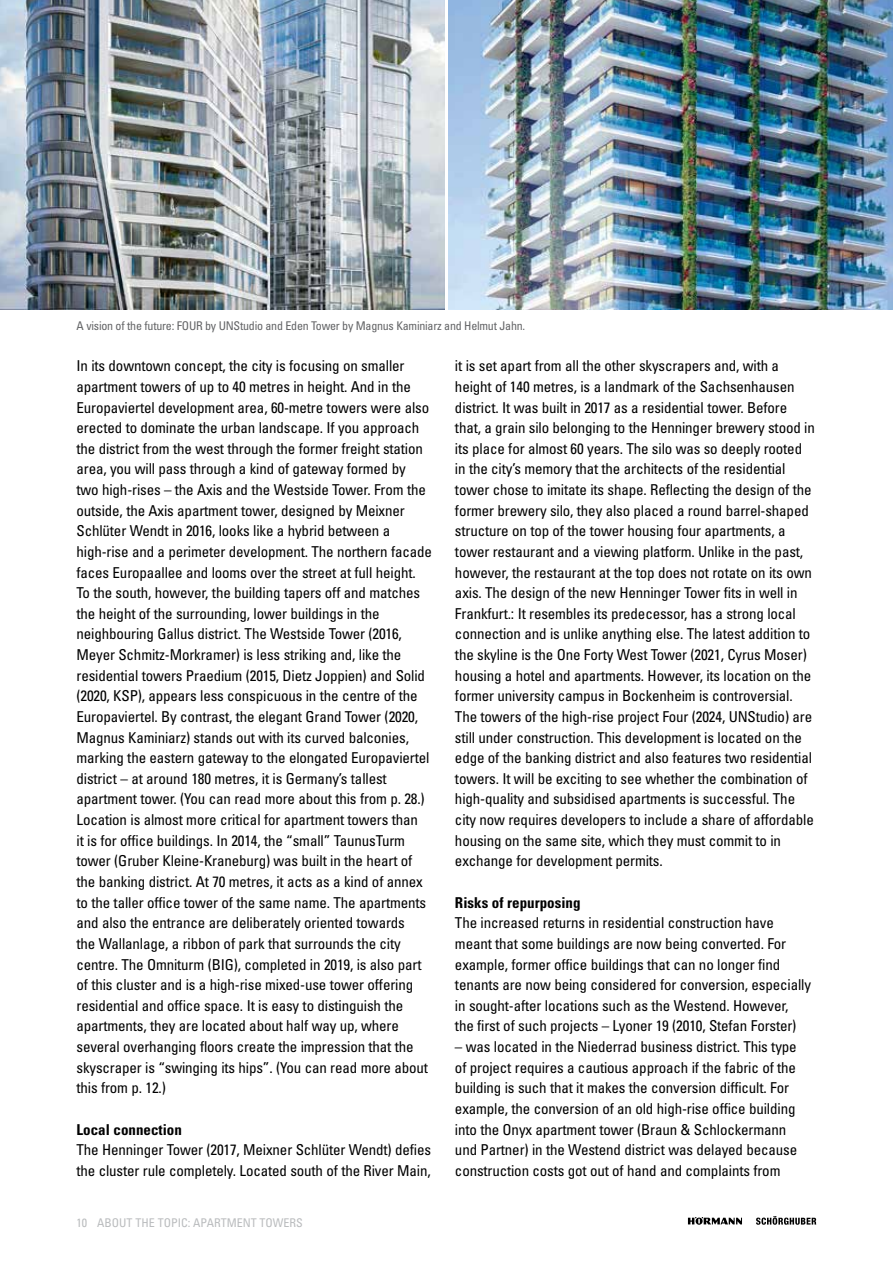
<style>
.page{position:relative;width:893px;height:1263px;background:#fff}
.page>*{position:absolute;margin:0;border:0;box-sizing:border-box;transform-origin:0 0}
.t1{font:condensed 15px/20.7px "Univers";letter-spacing:-.01em;color:#000}
.t2{font:700 condensed 15px "Univers";color:#000}
.t3{font:condensed 12px "Univers";letter-spacing:-.02em;color:#636466}
.t4{font:condensed 12px "Univers";color:#babcbe}
</style>
<div class="page">
<svg style="left:688px;top:1217px;width:54px;height:8px"></svg>
<svg style="left:756px;top:1216px;width:60px;height:9px"></svg>
<img style="left:449px;top:0;width:444px;height:309px">
<img style="left:0;top:0;width:444px;height:309px">
<p class="t3" style="left:77px;top:318px;width:450px">A vision of the future: FOUR by UNStudio and Eden Tower by Magnus Kaminiarz and Helmut Jahn.</p>
<p class="t1" style="left:77px;top:355px;width:357px">In its downtown concept, the city is focusing on smaller apartment towers of up to 40 metres in height. And in the Europaviertel development area, 60-metre towers were also erected to dominate the urban landscape. If you approach the district from the west through the former freight station area, you will pass through a kind of gateway formed by<br>two high-rises – the Axis and the Westside Tower. From the outside, the Axis apartment tower, designed by Meixner Schlüter Wendt in 2016, looks like a hybrid between a high-rise and a perimeter development. The northern facade faces Europaallee and looms over the street at full height.<br>To the south, however, the building tapers off and matches the height of the surrounding, lower buildings in the neighbouring Gallus district. The Westside Tower (2016, Meyer Schmitz-Morkramer) is less striking and, like the residential towers Praedium (2015, Dietz Joppien) and Solid (2020, KSP), appears less conspicuous in the centre of the Europaviertel. By contrast, the elegant Grand Tower (2020, Magnus Kaminiarz) stands out with its curved balconies, marking the eastern gateway to the elongated Europaviertel district – at around 180 metres, it is Germany’s tallest apartment tower. (You can read more about this from p. 28.)<br>Location is almost more critical for apartment towers than<br>it is for office buildings. In 2014, the “small” TaunusTurm tower (Gruber Kleine-Kraneburg) was built in the heart of the banking district. At 70 metres, it acts as a kind of annex to the taller office tower of the same name. The apartments and also the entrance are deliberately oriented towards<br>the Wallanlage, a ribbon of park that surrounds the city centre. The Omniturm (BIG), completed in 2019, is also part of this cluster and is a high-rise mixed-use tower offering residential and office space. It is easy to distinguish the apartments, they are located about half way up, where several overhanging floors create the impression that the skyscraper is “swinging its hips”. (You can read more about this from p. 12.)</p>
<p class="t2" style="left:77px;top:1120px;width:107px">Local connection</p>
<p class="t1" style="left:77px;top:1139px;width:356px">The Henninger Tower (2017, Meixner Schlüter Wendt) defies the cluster rule completely. Located south of the River Main,</p>
<p class="t4" style="left:77px;top:1215px;width:228px">10 ABOUT THE TOPIC: APARTMENT TOWERS</p>
<p class="t1" style="left:455px;top:355px;width:361px">it is set apart from all the other skyscrapers and, with a height of 140 metres, is a landmark of the Sachsenhausen district. It was built in 2017 as a residential tower. Before that, a grain silo belonging to the Henninger brewery stood in its place for almost 60 years. The silo was so deeply rooted in the city’s memory that the architects of the residential tower chose to imitate its shape. Reflecting the design of the former brewery silo, they also placed a round barrel-shaped structure on top of the tower housing four apartments, a tower restaurant and a viewing platform. Unlike in the past, however, the restaurant at the top does not rotate on its own axis. The design of the new Henninger Tower fits in well in Frankfurt.: It resembles its predecessor, has a strong local connection and is unlike anything else. The latest addition to the skyline is the One Forty West Tower (2021, Cyrus Moser) housing a hotel and apartments. However, its location on the former university campus in Bockenheim is controversial.<br>The towers of the high-rise project Four (2024, UNStudio) are still under construction. This development is located on the edge of the banking district and also features two residential towers. It will be exciting to see whether the combination of high-quality and subsidised apartments is successful. The city now requires developers to include a share of affordable housing on the same site, which they must commit to in exchange for development permits.</p>
<p class="t2" style="left:455px;top:893px;width:127px">Risks of repurposing</p>
<p class="t1" style="left:455px;top:912px;width:358px">The increased returns in residential construction have meant that some buildings are now being converted. For example, former office buildings that can no longer find tenants are now being considered for conversion, especially in sought-after locations such as the Westend. However, the first of such projects – Lyoner 19 (2010, Stefan Forster)</p>
<p class="t1" style="left:455px;top:1036px;width:344px">– was located in the Niederrad business district. This type of project requires a cautious approach if the fabric of the building is such that it makes the conversion difficult. For example, the conversion of an old high-rise office building into the Onyx apartment tower (Braun &amp; Schlockermann und Partner) in the Westend district was delayed because construction costs got out of hand and complaints from</p>
</div>
